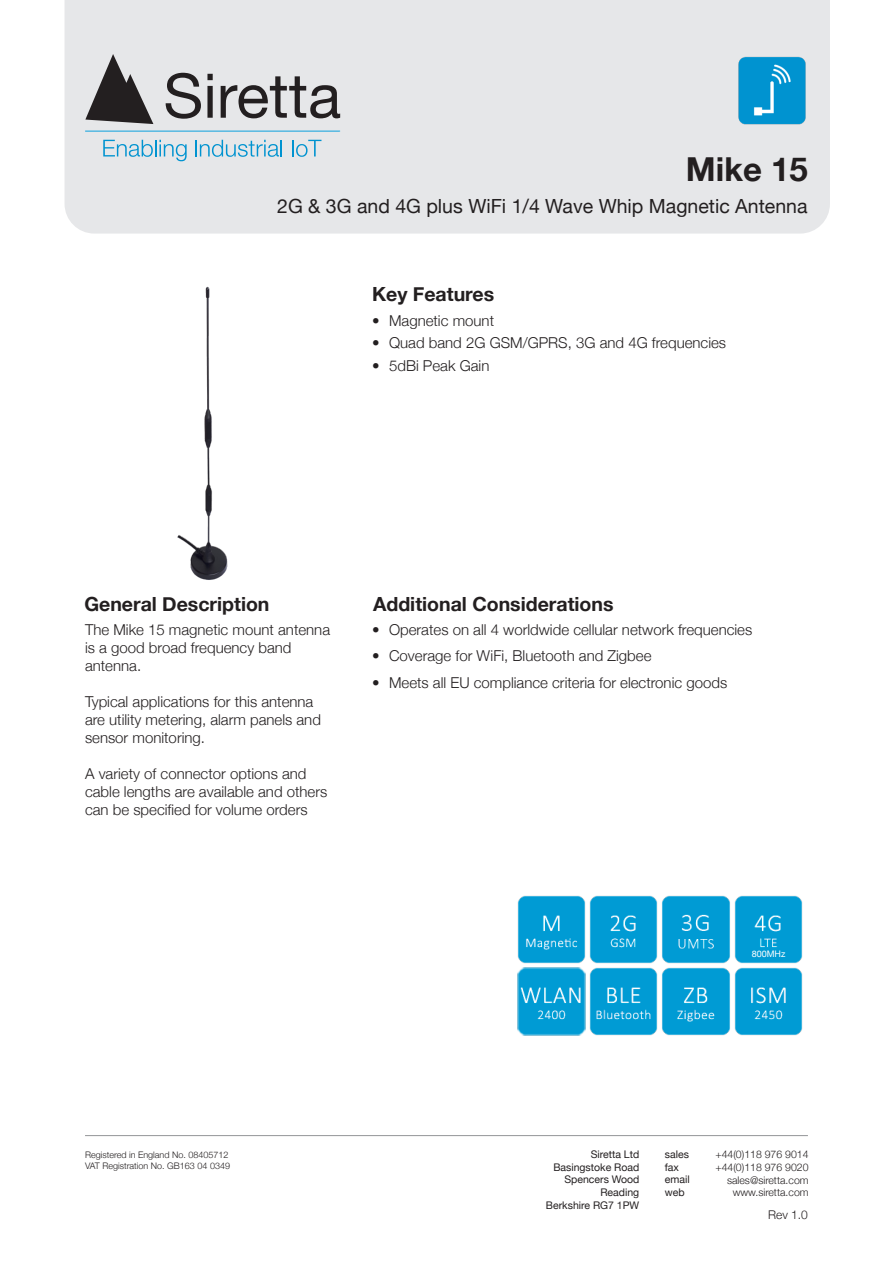
<style>
.page{position:relative;width:893px;height:1263px;background:#fff}
.page>*{position:absolute;margin:0;border:0;box-sizing:border-box;transform-origin:0 0}
.t1{font:700 33px "Helvetica Neue";color:#231f20}
.t2{font:700 19.5px "Helvetica Neue";color:#231f20}
.t3{font:19.5px "Helvetica Neue";color:#231f20}
.t4{font:300 15px/18px "Helvetica Neue";color:#231f20}
.t5{font:300 12px "Helvetica Neue";color:#231f20}
.t6{font:10.5px/12.6px "Helvetica Neue";color:#231f20;text-align:right}
.t7{font:300 10.5px/12.6px "Helvetica Neue";color:#231f20;text-align:right}
.t8{font:300 9px/10.8px "Helvetica Neue";color:#231f20}
.t9{font:9px "Helvetica Neue";color:#fff}
</style>
<div class="page">
<div style="left:65px;top:0;width:765px;height:234px;background:#e6e7e9"></div>
<hr style="left:85px;top:1135px;width:723px;height:1px;background:#939598">
<img style="left:517px;top:895px;width:286px;height:141px">
<img style="left:736px;top:55px;width:72px;height:71px">
<svg style="left:85px;top:54px;width:68px;height:70px;background:#848384"></svg>
<hr style="left:85px;top:131px;width:255px;height:1px;background:#24aae1">
<svg style="left:166px;top:73px;width:35px;height:46px;background:#989798"></svg>
<svg style="left:207px;top:74px;width:6px;height:44px"></svg>
<svg style="left:221px;top:76px;width:119px;height:42px;background:#a09fa1"></svg>
<svg style="left:103px;top:140px;width:84px;height:21px;background:#b2d4e3"></svg>
<svg style="left:195px;top:140px;width:87px;height:17px"></svg>
<svg style="left:292px;top:140px;width:29px;height:17px"></svg>
<img style="left:177px;top:286px;width:51px;height:294px">
<h1 class="t1" style="left:686px;top:149px;width:124px">Mike 15</h1>
<h2 class="t3" style="left:277px;top:194px;width:532px">2G &amp; 3G and 4G plus WiFi 1/4 Wave Whip Magnetic Antenna</h2>
<p class="t2" style="left:372px;top:282px;width:124px">Key Features</p>
<p class="t4" style="left:372px;top:311px;width:124px">• Magnetic mount</p>
<p class="t4" style="left:372px;top:334px;width:356px">• Quad band 2G GSM/GPRS, 3G and 4G frequencies</p>
<p class="t4" style="left:372px;top:356px;width:119px">• 5dBi Peak Gain</p>
<p class="t2" style="left:84px;top:592px;width:187px">General Description</p>
<p class="t2" style="left:373px;top:592px;width:242px">Additional Considerations</p>
<p class="t4" style="left:85px;top:620px;width:247px">The Mike 15 magnetic mount antenna is a good broad frequency band antenna.</p>
<p class="t4" style="left:85px;top:692px;width:237px">Typical applications for this antenna are utility metering, alarm panels and sensor monitoring.</p>
<p class="t4" style="left:85px;top:764px;width:244px">A variety of connector options and cable lengths are available and others can be specified for volume orders</p>
<p class="t4" style="left:372px;top:620px;width:382px">• Operates on all 4 worldwide cellular network frequencies</p>
<p class="t4" style="left:372px;top:646px;width:281px">• Coverage for WiFi, Bluetooth and Zigbee</p>
<p class="t4" style="left:372px;top:673px;width:357px">• Meets all EU compliance criteria for electronic goods</p>
<p class="t9" style="left:752px;top:949px;width:35px">800MHz</p>
<p class="t8" style="left:85px;top:1149px;width:146px">Registered in England No. 08405712<br>VAT Registration No. GB163 04 0349</p>
<p class="t6" style="left:546px;top:1148px;width:95px">Siretta Ltd<br>Basingstoke Road<br>Spencers Wood<br>Reading<br>Berkshire RG7 1PW</p>
<p class="t6" style="left:665px;top:1148px;width:26px;text-align:left">sales fax email web</p>
<p class="t7" style="left:715px;top:1148px;width:95px">+44(0)118 976 9014 +44(0)118 976 9020 sales@siretta.com www.siretta.com</p>
<p class="t5" style="left:768px;top:1208px;width:41px">Rev 1.0</p>
</div>
